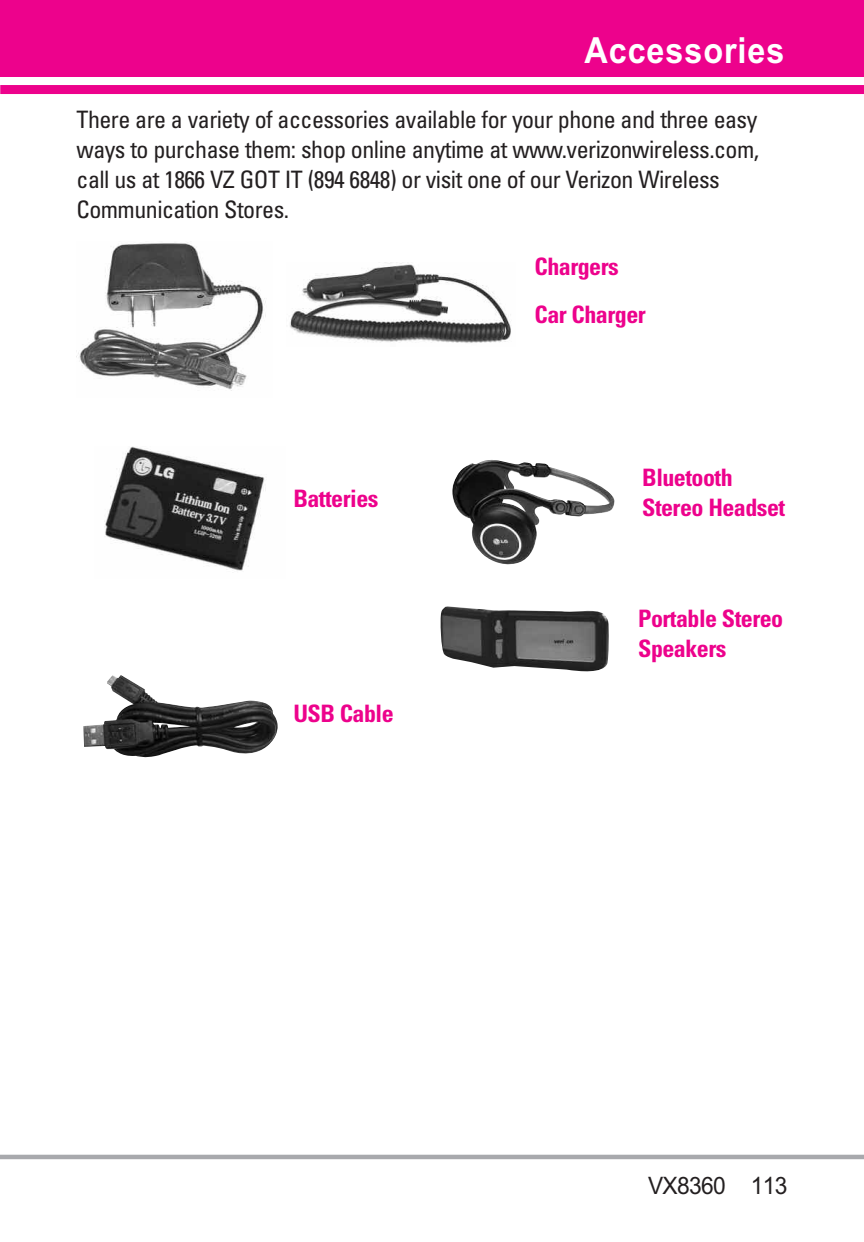
<style>
.page{position:relative;width:864px;height:1242px;background:#fff}
.page>*{position:absolute;margin:0;border:0;box-sizing:border-box;transform-origin:0 0}
.t1{font:700 36px "Arial";letter-spacing:.03em;color:#fff;scale:.9 1}
.t2{font:condensed 24px/30px "Univers";letter-spacing:-.02em;color:#231f20}
.t3{font:700 condensed 24px/30px "Univers";letter-spacing:-.02em;color:#ed028c}
.t4{font:24px "Arial";letter-spacing:-.03em;color:#231f20;scale:.95 1}
</style>
<div class="page">
<div style="left:0;top:0;width:864px;height:77px;background:#ed028c"></div>
<hr style="left:0;top:1155px;width:864px;height:4px;background:#a8a9ad">
<div style="left:0;top:85px;width:864px;height:9px;background:#ed028c"></div>
<img style="left:83px;top:675px;width:195px;height:83px">
<img style="left:104px;top:446px;width:162px;height:125px">
<img style="left:440px;top:606px;width:169px;height:66px">
<img style="left:452px;top:460px;width:163px;height:104px">
<img style="left:78px;top:243px;width:188px;height:148px">
<img style="left:290px;top:262px;width:221px;height:81px">
<h1 class="t1" style="left:585px;top:30px;width:224px">Accessories</h1>
<p class="t2" style="left:77px;top:106px;width:684px">There are a variety of accessories available for your phone and three easy ways to purchase them: shop online anytime at www.verizonwireless.com, call us at 1866 VZ GOT IT (894 6848) or visit one of our Verizon Wireless Communication Stores.</p>
<p class="t3" style="left:535px;top:244px;width:113px;line-height:48.9px">Chargers<br>Car Charger</p>
<p class="t3" style="left:293px;top:486px;width:87px">Batteries</p>
<p class="t3" style="left:293px;top:700px;width:102px">USB Cable</p>
<p class="t3" style="left:642px;top:464px;width:144px">Bluetooth<br>Stereo Headset</p>
<p class="t3" style="left:638px;top:605px;width:147px">Portable Stereo<br>Speakers</p>
<p class="t4" style="left:648px;top:1172px;width:148px">VX8360 113</p>
</div>
